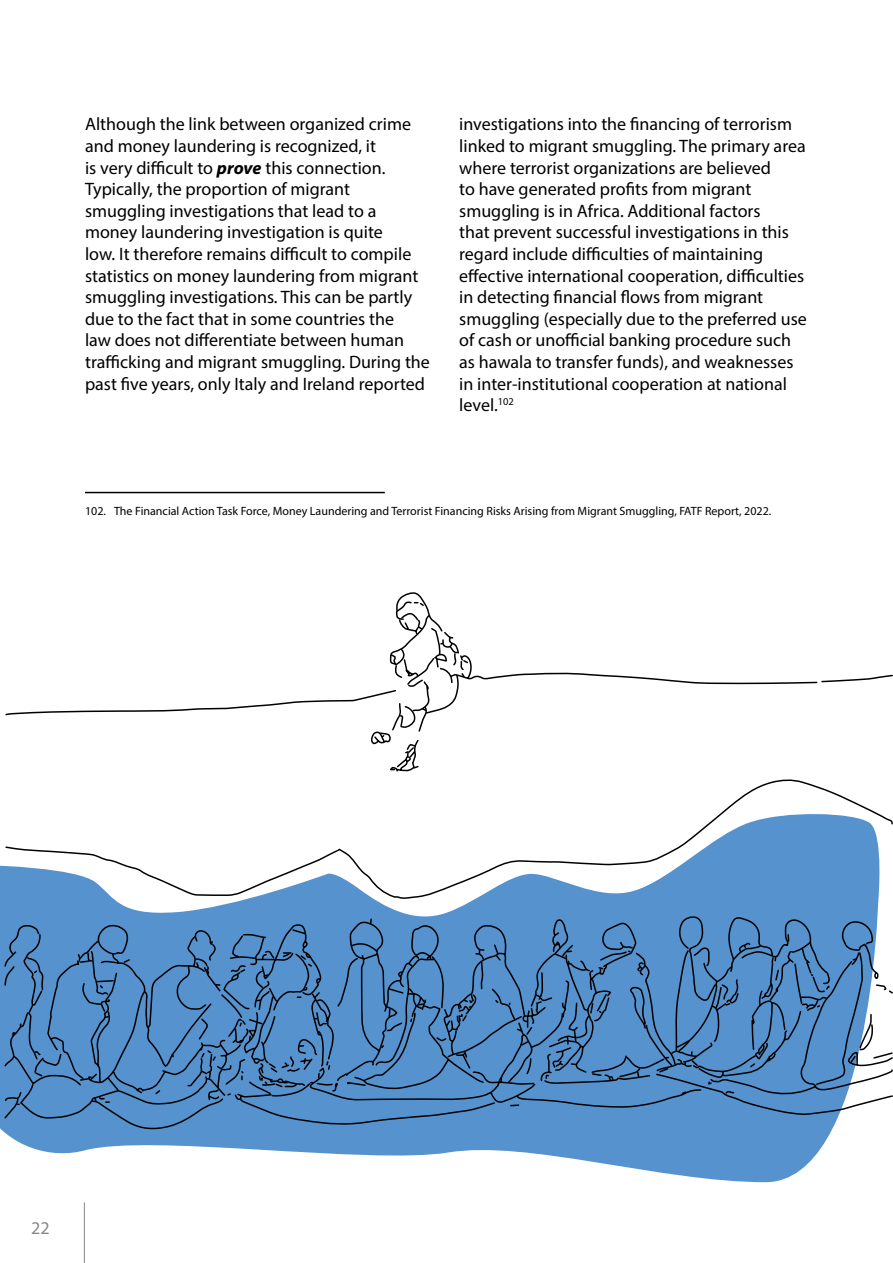
<style>
.page{position:relative;width:893px;height:1263px;background:#fff}
.page>*{position:absolute;margin:0;border:0;box-sizing:border-box;transform-origin:0 0}
.t1{font:18px/21.6px "Myriad Pro";color:#000}
.t2{font:18px "Myriad Pro";color:#878787}
.t3{font:12px "Myriad Pro";color:#000}
.s1{font-weight:700;font-style:italic}
</style>
<div class="page">
<hr style="left:84px;top:1202px;width:1px;height:61px;background:#878787">
<svg style="left:0;top:865px;width:808px;height:317px"></svg>
<svg style="left:3px;top:592px;width:833px;height:572px"></svg>
<svg style="left:3px;top:602px;width:854px;height:520px"></svg>
<svg style="left:16px;top:601px;width:877px;height:505px"></svg>
<hr style="left:85px;top:492px;width:300px;height:1px;background:#000">
<p class="t1" style="left:85px;top:113px;width:346px">Although the link between organized crime and money laundering is recognized, it<br>is very difficult to <span class="s1">prove</span> this connection.<br>Typically, the proportion of migrant smuggling investigations that lead to a money laundering investigation is quite<br>low. It therefore remains difficult to compile statistics on money laundering from migrant smuggling investigations. This can be partly due to the fact that in some countries the<br>law does not differentiate between human trafficking and migrant smuggling. During the past five years, only Italy and Ireland reported</p>
<p class="t1" style="left:459px;top:113px;width:349px">investigations into the financing of terrorism linked to migrant smuggling. The primary area where terrorist organizations are believed<br>to have generated profits from migrant smuggling is in Africa. Additional factors<br>that prevent successful investigations in this regard include difficulties of maintaining effective international cooperation, difficulties in detecting financial flows from migrant smuggling (especially due to the preferred use of cash or unofficial banking procedure such as hawala to transfer funds), and weaknesses in inter-institutional cooperation at national level.<sup>102</sup></p>
<p class="t3" style="left:85px;top:504px;width:688px">102. The Financial Action Task Force, Money Laundering and Terrorist Financing Risks Arising from Migrant Smuggling, FATF Report, 2022.</p>
<p class="t2" style="left:31px;top:1217px;width:20px">22</p>
</div>
